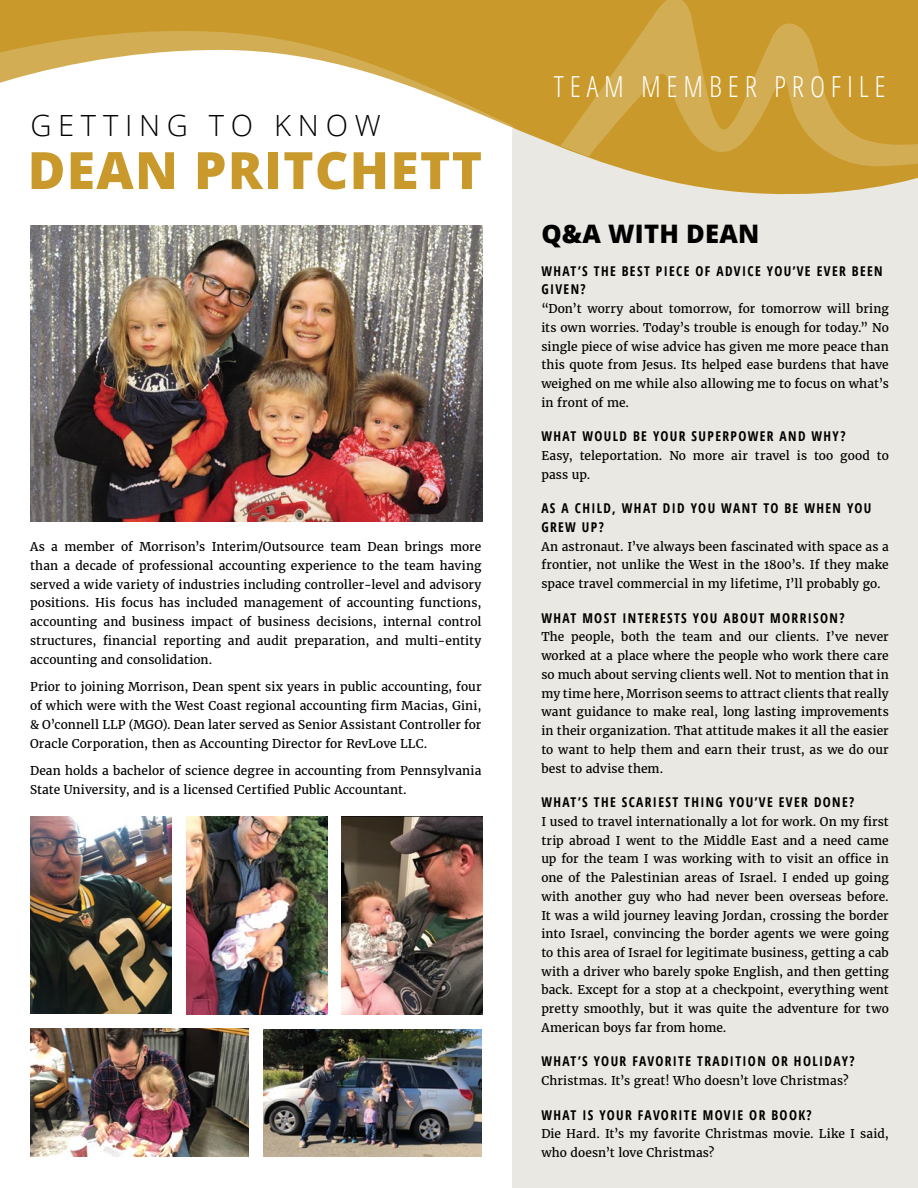
<style>
.page{position:relative;width:918px;height:1188px;background:#fff}
.page>*{position:absolute;margin:0;border:0;box-sizing:border-box;transform-origin:0 0}
.t1{font:800 51.45px "Open Sans";letter-spacing:.025em;color:#c99a2b}
.t2{font:300 29.25px "Open Sans";letter-spacing:.23em;color:#000}
.t3{font:300 condensed 29.1px "Open Sans";letter-spacing:.2em;color:#fff}
.t4{font:800 25.5px "Open Sans";letter-spacing:.01em;color:#000}
.t5{font:700 condensed 13.5px/18.8px "Open Sans";letter-spacing:.1em;color:#000}
.t6{font:12px/18.8px "Merriweather";letter-spacing:.01em;color:#000;text-align:justify}
</style>
<div class="page">
<div style="left:512px;top:80px;width:406px;height:1108px;background:#eae8e2"></div>
<svg style="left:0;top:0;width:918px;height:195px"></svg>
<svg style="left:561px;top:0;width:357px;height:167px;background:#cca039"></svg>
<img style="left:31px;top:226px;width:451px;height:295px">
<img style="left:187px;top:817px;width:141px;height:197px">
<img style="left:31px;top:1029px;width:218px;height:128px">
<svg style="left:0;top:27px;width:514px;height:114px"></svg>
<img style="left:264px;top:1030px;width:218px;height:127px">
<img style="left:31px;top:817px;width:141px;height:197px">
<img style="left:341px;top:817px;width:141px;height:198px">
<h2 class="t2" style="left:30px;top:105px;width:352px">GETTING TO KNOW</h2>
<h1 class="t1" style="left:28px;top:131px;width:456px">DEAN PRITCHETT</h1>
<p class="t6" style="left:30px;top:537px;width:453px">As a member of Morrison’s Interim/Outsource team Dean brings more than a decade of professional accounting experience to the team having served a wide variety of industries including controller-level and advisory positions. His focus has included management of accounting functions, accounting and business impact of business decisions, internal control structures, financial reporting and audit preparation, and multi-entity accounting and consolidation.</p>
<p class="t6" style="left:30px;top:677px;width:453px">Prior to joining Morrison, Dean spent six years in public accounting, four of which were with the West Coast regional accounting firm Macias, Gini, &amp; O’connell LLP (MGO). Dean later served as Senior Assistant Controller for Oracle Corporation, then as Accounting Director for RevLove LLC.</p>
<p class="t6" style="left:30px;top:761px;width:453px">Dean holds a bachelor of science degree in accounting from Pennsylvania<br>State University, and is a licensed Certified Public Accountant.</p>
<h3 class="t3" style="left:554px;top:66px;width:333px">TEAM MEMBER PROFILE</h3>
<h3 class="t4" style="left:541px;top:215px;width:219px">Q&amp;A WITH DEAN</h3>
<p class="t5" style="left:541px;top:261px;width:343px">WHAT’S THE BEST PIECE OF ADVICE YOU’VE EVER BEEN<br>GIVEN?</p>
<p class="t6" style="left:541px;top:299px;width:349px">“Don’t worry about tomorrow, for tomorrow will bring its own worries. Today’s trouble is enough for today.” No single piece of wise advice has given me more peace than this quote from Jesus. Its helped ease burdens that have weighed on me while also allowing me to focus on what’s in front of me.</p>
<p class="t5" style="left:541px;top:427px;width:306px">WHAT WOULD BE YOUR SUPERPOWER AND WHY?</p>
<p class="t6" style="left:541px;top:446px;width:349px">Easy, teleportation. No more air travel is too good to pass up.</p>
<p class="t5" style="left:541px;top:499px;width:332px">AS A CHILD, WHAT DID YOU WANT TO BE WHEN YOU<br>GREW UP?</p>
<p class="t6" style="left:541px;top:537px;width:349px">An astronaut. I’ve always been fascinated with space as a frontier, not unlike the West in the 1800’s. If they make space travel commercial in my lifetime, I’ll probably go.</p>
<p class="t5" style="left:541px;top:608px;width:305px">WHAT MOST INTERESTS YOU ABOUT MORRISON?</p>
<p class="t6" style="left:541px;top:627px;width:349px">The people, both the team and our clients. I’ve never worked at a place where the people who work there care so much about serving clients well. Not to mention that in my time here, Morrison seems to attract clients that really want guidance to make real, long lasting improvements in their organization. That attitude makes it all the easier to want to help them and earn their trust, as we do our best to advise them.</p>
<p class="t5" style="left:541px;top:792px;width:314px">WHAT’S THE SCARIEST THING YOU’VE EVER DONE?</p>
<p class="t6" style="left:541px;top:812px;width:349px">I used to travel internationally a lot for work. On my first trip abroad I went to the Middle East and a need came up for the team I was working with to visit an office in one of the Palestinian areas of Israel. I ended up going with another guy who had never been overseas before.<br>It was a wild journey leaving Jordan, crossing the border into Israel, convincing the border agents we were going to this area of Israel for legitimate business, getting a cab with a driver who barely spoke English, and then getting back. Except for a stop at a checkpoint, everything went pretty smoothly, but it was quite the adventure for two American boys far from home.</p>
<p class="t5" style="left:541px;top:1052px;width:315px">WHAT’S YOUR FAVORITE TRADITION OR HOLIDAY?</p>
<p class="t6" style="left:541px;top:1071px;width:309px">Christmas. It’s great! Who doesn’t love Christmas?</p>
<p class="t5" style="left:541px;top:1105px;width:272px">WHAT IS YOUR FAVORITE MOVIE OR BOOK?</p>
<p class="t6" style="left:541px;top:1124px;width:349px">Die Hard. It’s my favorite Christmas movie. Like I said, who doesn’t love Christmas?</p>
</div>
